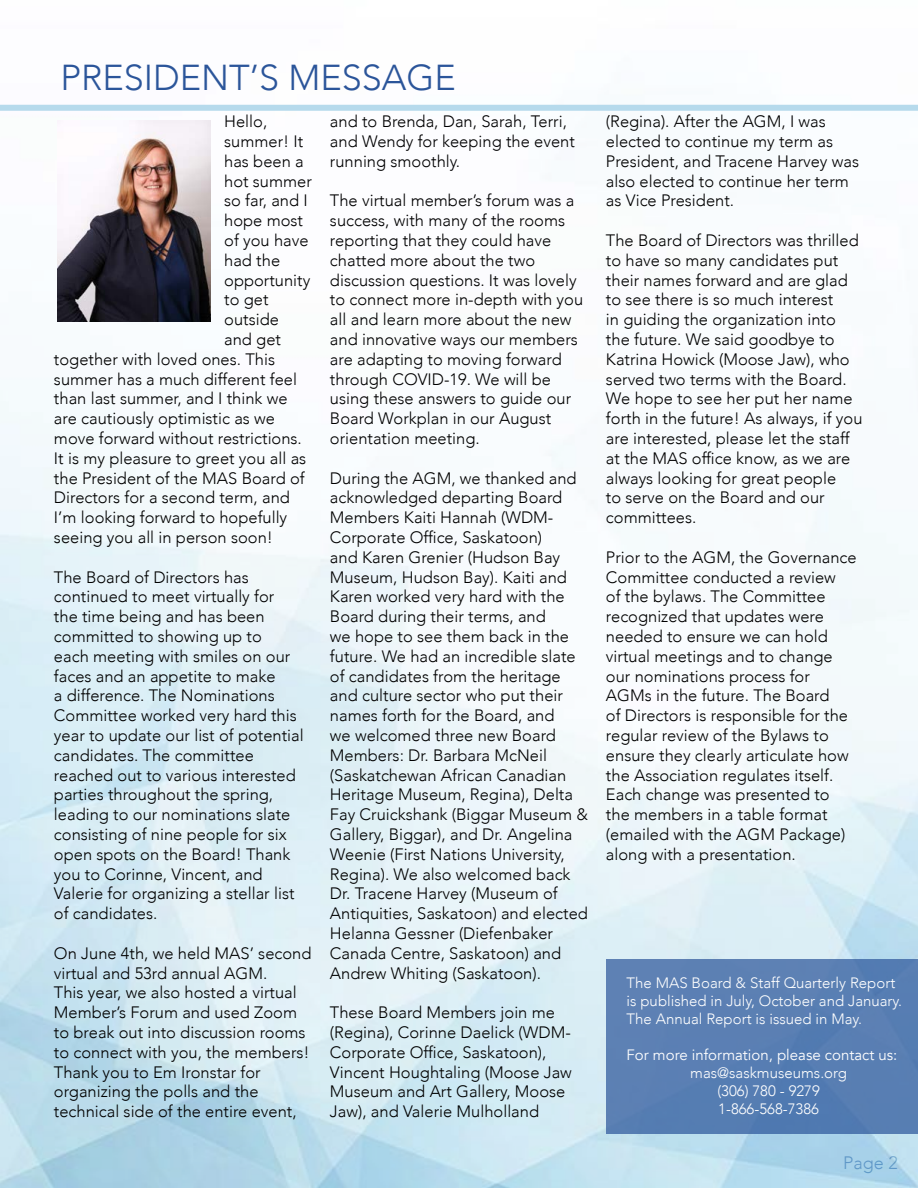
<style>
.page{position:relative;width:918px;height:1188px;background:#fff}
.page>*{position:absolute;margin:0;border:0;box-sizing:border-box;transform-origin:0 0}
.t1{font:300 36px "Avenir";color:#2b559a}
.t2{font:300 18px "Avenir";color:#2b559a}
.t3{font:300 16.5px/19.8px "Avenir";color:#000}
.t4{font:300 15px/18px "Avenir";color:#fff}
.t5{font:15px "Avenir";color:#fff}
</style>
<div class="page">
<div style="left:0;top:105px;width:918px;height:6px;background:#b6daec"></div>
<img style="left:57px;top:121px;width:154px;height:201px">
<div style="left:606px;top:959px;width:312px;height:175px;background:#597fb3"></div>
<h1 class="t1" style="left:60px;top:56px;width:397px">PRESIDENT’S MESSAGE</h1>
<p class="t3" style="left:224px;top:112px;width:45px">Hello,</p>
<p class="t3" style="left:224px;top:132px;width:81px">summer! It</p>
<p class="t3" style="left:224px;top:151px;width:81px">has been a</p>
<p class="t3" style="left:224px;top:171px;width:89px">hot summer</p>
<p class="t3" style="left:224px;top:191px;width:85px">so far, and I</p>
<p class="t3" style="left:224px;top:211px;width:80px">hope most</p>
<p class="t3" style="left:224px;top:231px;width:86px">of you have</p>
<p class="t3" style="left:224px;top:250px;width:57px">had the</p>
<p class="t3" style="left:224px;top:270px;width:88px">opportunity</p>
<p class="t3" style="left:224px;top:290px;width:46px">to get</p>
<p class="t3" style="left:224px;top:310px;width:56px">outside</p>
<p class="t3" style="left:224px;top:330px;width:58px">and get</p>
<p class="t3" style="left:54px;top:349px;width:223px">together with loved ones. This</p>
<p class="t3" style="left:54px;top:369px;width:245px">summer has a much different feel</p>
<p class="t3" style="left:54px;top:389px;width:235px">than last summer, and I think we</p>
<p class="t3" style="left:54px;top:409px;width:223px">are cautiously optimistic as we</p>
<p class="t3" style="left:54px;top:429px;width:249px">move forward without restrictions.</p>
<p class="t3" style="left:54px;top:448px;width:254px">It is my pleasure to greet you all as</p>
<p class="t3" style="left:54px;top:468px;width:252px">the President of the MAS Board of</p>
<p class="t3" style="left:54px;top:488px;width:238px">Directors for a second term, and</p>
<p class="t3" style="left:54px;top:508px;width:235px">I’m looking forward to hopefully</p>
<p class="t3" style="left:54px;top:528px;width:220px">seeing you all in person soon!</p>
<p class="t3" style="left:54px;top:567px;width:251px">The Board of Directors has continued to meet virtually for<br>the time being and has been committed to showing up to<br>each meeting with smiles on our faces and an appetite to make<br>a difference. The Nominations<br>Committee worked very hard this year to update our list of potential candidates. The committee reached out to various interested parties throughout the spring, leading to our nominations slate consisting of nine people for six open spots on the Board! Thank you to Corinne, Vincent, and<br>Valerie for organizing a stellar list of candidates.</p>
<p class="t3" style="left:54px;top:943px;width:259px">On June 4th, we held MAS’ second virtual and 53rd annual AGM.<br>This year, we also hosted a virtual<br>Member’s Forum and used Zoom to break out into discussion rooms to connect with you, the members!<br>Thank you to Em Ironstar for organizing the polls and the technical side of the entire event,</p>
<p class="t3" style="left:330px;top:112px;width:246px">and to Brenda, Dan, Sarah, Terri, and Wendy for keeping the event running smoothly.</p>
<p class="t3" style="left:330px;top:191px;width:255px">The virtual member’s forum was a success, with many of the rooms reporting that they could have chatted more about the two discussion questions. It was lovely to connect more in-depth with you all and learn more about the new and innovative ways our members are adapting to moving forward through COVID-19. We will be using these answers to guide our<br>Board Workplan in our August orientation meeting.</p>
<p class="t3" style="left:330px;top:468px;width:260px">During the AGM, we thanked and acknowledged departing Board<br>Members Kaiti Hannah (WDM-<br>Corporate Office, Saskatoon)<br>and Karen Grenier (Hudson Bay<br>Museum, Hudson Bay). Kaiti and<br>Karen worked very hard with the<br>Board during their terms, and<br>we hope to see them back in the future. We had an incredible slate of candidates from the heritage and culture sector who put their names forth for the Board, and<br>we welcomed three new Board<br>Members: Dr. Barbara McNeil (Saskatchewan African Canadian<br>Heritage Museum, Regina), Delta<br>Fay Cruickshank (Biggar Museum &amp;<br>Gallery, Biggar), and Dr. Angelina<br>Weenie (First Nations University,<br>Regina). We also welcomed back<br>Dr. Tracene Harvey (Museum of<br>Antiquities, Saskatoon) and elected<br>Helanna Gessner (Diefenbaker<br>Canada Centre, Saskatoon) and<br>Andrew Whiting (Saskatoon).</p>
<p class="t3" style="left:330px;top:1003px;width:243px">These Board Members join me (Regina), Corinne Daelick (WDM-<br>Corporate Office, Saskatoon),<br>Vincent Houghtaling (Moose Jaw<br>Museum and Art Gallery, Moose<br>Jaw), and Valerie Mulholland</p>
<p class="t3" style="left:606px;top:112px;width:255px">(Regina). After the AGM, I was elected to continue my term as<br>President, and Tracene Harvey was also elected to continue her term as Vice President.</p>
<p class="t3" style="left:606px;top:231px;width:258px">The Board of Directors was thrilled to have so many candidates put their names forward and are glad to see there is so much interest<br>in guiding the organization into the future. We said goodbye to<br>Katrina Howick (Moose Jaw), who served two terms with the Board.<br>We hope to see her put her name forth in the future! As always, if you are interested, please let the staff at the MAS office know, as we are always looking for great people<br>to serve on the Board and our committees.</p>
<p class="t3" style="left:606px;top:547px;width:252px">Prior to the AGM, the Governance<br>Committee conducted a review<br>of the bylaws. The Committee recognized that updates were needed to ensure we can hold virtual meetings and to change our nominations process for<br>AGMs in the future. The Board<br>of Directors is responsible for the regular review of the Bylaws to ensure they clearly articulate how the Association regulates itself.<br>Each change was presented to the members in a table format (emailed with the AGM Package) along with a presentation.</p>
<p class="t4" style="left:627px;top:974px;width:277px">The MAS Board &amp; Staff Quarterly Report is published in July, October and January.<br>The Annual Report is issued in May.</p>
<p class="t5" style="left:627px;top:1046px;width:272px">For more information, please contact us:</p>
<p class="t4" style="left:690px;top:1064px;width:158px;text-align:center">mas@saskmuseums.org (306) 780 - 9279<br>1-866-568-7386</p>
<p class="t2" style="left:843px;top:1152px;width:56px">Page 2</p>
</div>
